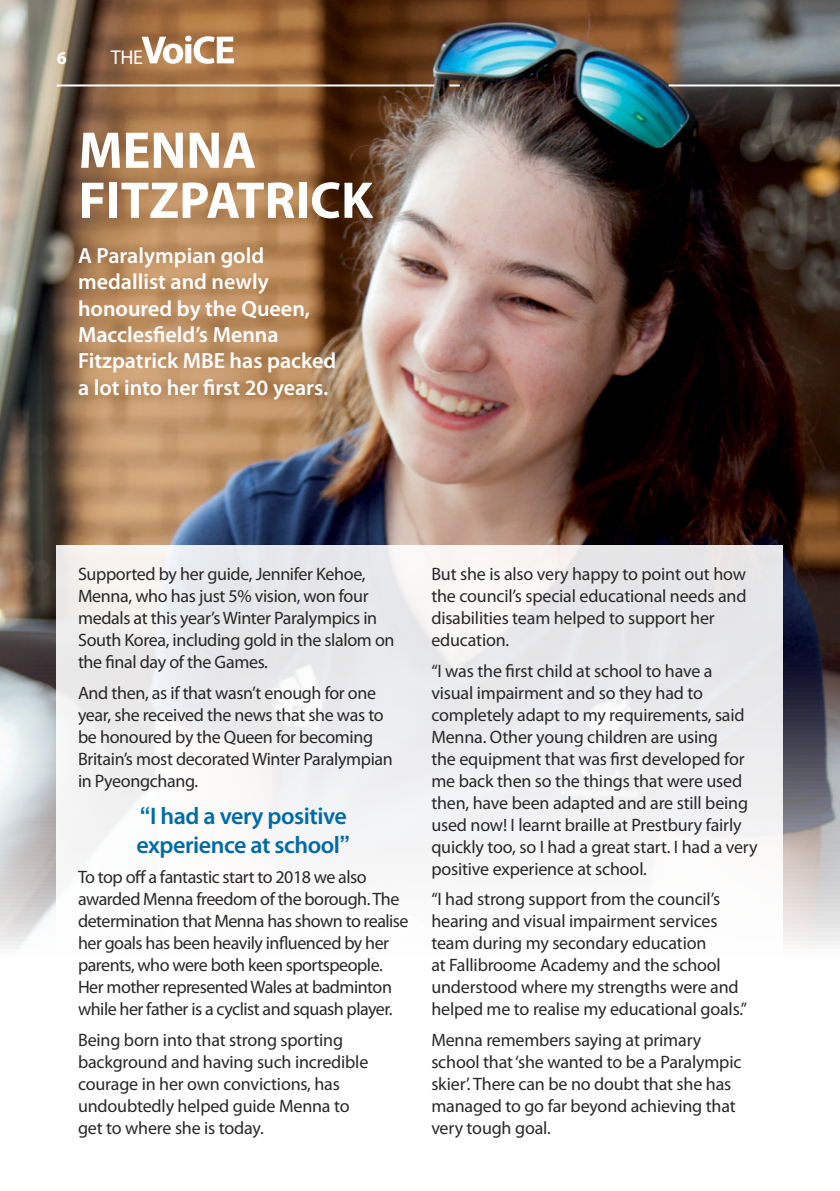
<style>
.page{position:relative;width:840px;height:1191px;background:#fff}
.page>*{position:absolute;margin:0;border:0;box-sizing:border-box;transform-origin:0 0}
.Header_2{font:700 52px/50px "Myriad Pro";color:#fff}
.Body{font:600 24px/28.8px "Myriad Pro";letter-spacing:-.02em;color:#006ba7}
.Body-2{font:600 22px/26.4px "Myriad Pro";color:#fff}
.t1{font:20px "Myriad Pro";color:#fff}
.Body-3{font:18px/22px "Myriad Pro";letter-spacing:-.01em;color:#292829}
.Body-4{font:18px/22px "Myriad Pro";letter-spacing:-.03em;color:#292829}
.t2{font:700 18px "Myriad Pro";color:#fff}
.s1{font-family:"Helvetica Neue";font-weight:500}
</style>
<div class="page">
<img style="left:0;top:0;width:839px;height:949px">
<svg style="left:57px;top:545px;width:725px;height:404px;fill:#f1f1f2"></svg>
<svg style="left:141px;top:36px;width:93px;height:28px"></svg>
<hr style="left:668px;top:84px;width:171px;height:2px;background:#fff">
<hr style="left:57px;top:84px;width:377px;height:2px;background:#fff">
<svg style="left:449px;top:84px;width:10px;height:2px"></svg>
<p class="t2" style="left:57px;top:46px;width:11px">6</p>
<p class="t1" style="left:111px;top:45px;width:33px">THE</p>
<p class="Header_2" style="left:78px;top:124px;width:296px">MENNA<br>FITZPATRICK</p>
<p class="Body-2" style="left:78px;top:241px;width:260px">A Paralympian gold medallist and newly honoured by the Queen,<br>Macclesfield’s Menna<br>Fitzpatrick MBE has packed a lot into her first 20 years.</p>
<p class="Body-3" style="left:78px;top:562px;width:318px">Supported by her guide, Jennifer Kehoe, Menna, who has just 5% vision, won four medals at this year’s Winter Paralympics in South Korea, including gold in the slalom on the final day of the Games.</p>
<p class="Body-3" style="left:78px;top:681px;width:316px">And then, as if that wasn’t enough for one year, she received the news that she was to be honoured by the Queen for becoming Britain’s most decorated Winter Paralympian in Pyeongchang.</p>
<p class="Body" style="left:136px;top:801px;width:215px"><span class="s1">“</span>I had a very positive experience at school<span class="s1">”</span></p>
<p class="Body-4" style="left:78px;top:866px;width:332px">To top off a fantastic start to 2018 we also awarded Menna freedom of the borough. The determination that Menna has shown to realise her goals has been heavily influenced by her parents, who were both keen sportspeople.<br>Her mother represented Wales at badminton while her father is a cyclist and squash player.</p>
<p class="Body-3" style="left:78px;top:1028px;width:292px">Being born into that strong sporting background and having such incredible courage in her own convictions, has undoubtedly helped guide Menna to get to where she is today.</p>
<p class="Body-3" style="left:431px;top:562px;width:316px">But she is also very happy to point out how the council’s special educational needs and disabilities team helped to support her education.</p>
<p class="Body-3" style="left:431px;top:659px;width:327px">“I was the first child at school to have a visual impairment and so they had to completely adapt to my requirements, said Menna. Other young children are using<br>the equipment that was first developed for me back then so the things that were used then, have been adapted and are still being used now! I learnt braille at Prestbury fairly quickly too, so I had a great start. I had a very positive experience at school.</p>
<p class="Body-3" style="left:431px;top:887px;width:317px">“I had strong support from the council’s hearing and visual impairment services team during my secondary education<br>at Fallibroome Academy and the school understood where my strengths were and helped me to realise my educational goals.”</p>
<p class="Body-3" style="left:431px;top:1028px;width:311px">Menna remembers saying at primary school that ‘she wanted to be a Paralympic skier’. There can be no doubt that she has managed to go far beyond achieving that very tough goal.</p>
</div>
